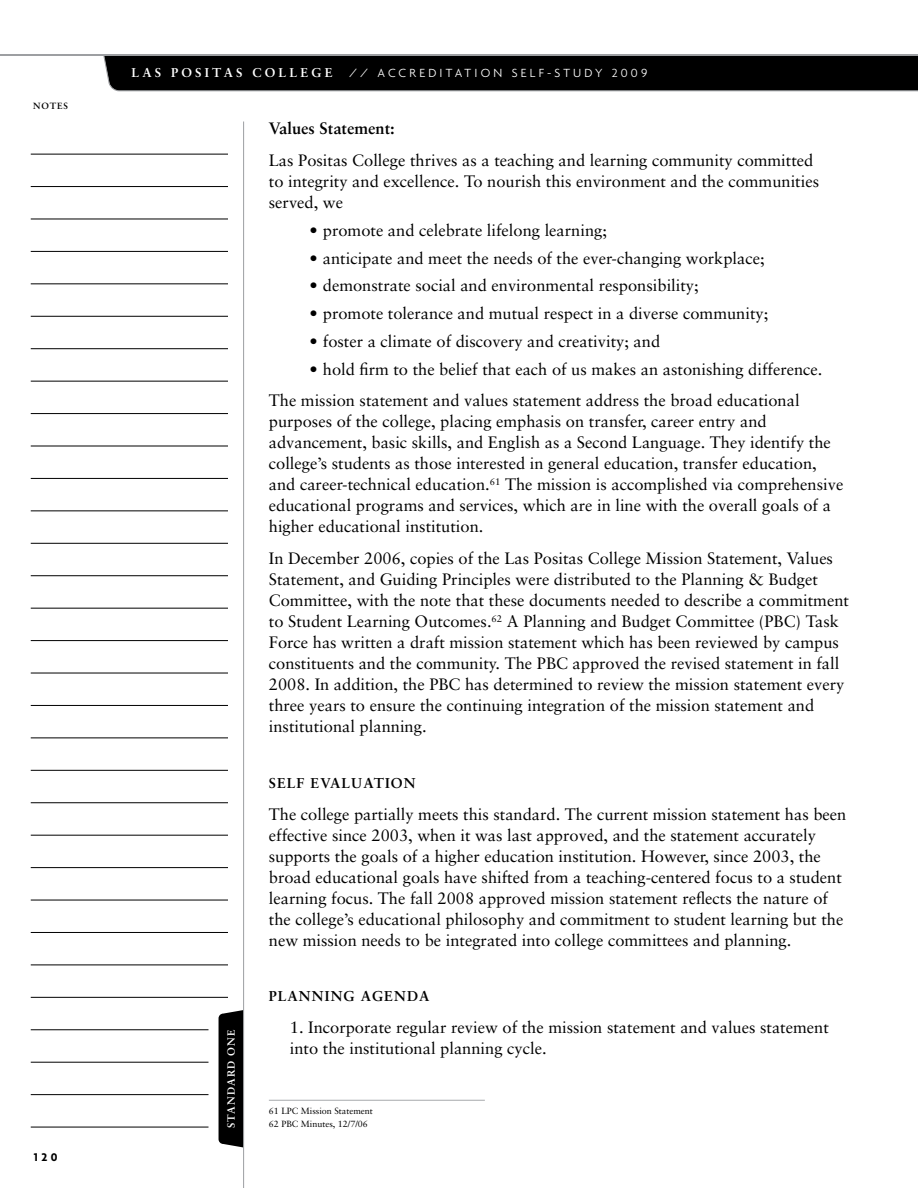
<style>
.page{position:relative;width:918px;height:1188px;background:#fff}
.page>*{position:absolute;margin:0;border:0;box-sizing:border-box;transform-origin:0 0}
.t1{font:16.5px/21px "Sabon";color:#000}
.t2{font:700 16.5px "Sabon";color:#000}
.t3{font:700 14.25px "Sabon";letter-spacing:.075em;color:#000}
.t4{font:300 12.75px "Agenda";letter-spacing:.25em;color:#fff}
.t5{font:700 12.75px "Sabon";letter-spacing:.25em;color:#fff}
.t6{font:700 12px "Agenda";color:#000}
.t7{font:700 10.5px "Sabon";letter-spacing:.1em;color:#fff}
.t8{font:9px "Sabon";color:#000}
.t9{font:700 9px "Sabon";letter-spacing:.1em;color:#000}
</style>
<div class="page">
<hr style="left:0;top:54px;width:918px;height:1px;background:#9d9fa2">
<div style="left:219px;top:1010px;width:24px;height:138px;background:#000"></div>
<hr style="left:243px;top:122px;width:1px;height:1066px;background:#9d9fa2">
<hr style="left:31px;top:640px;width:197px;height:1px;background:#000">
<hr style="left:31px;top:381px;width:197px;height:1px;background:#000">
<hr style="left:31px;top:900px;width:197px;height:1px;background:#000">
<hr style="left:31px;top:251px;width:197px;height:1px;background:#000">
<hr style="left:31px;top:770px;width:197px;height:1px;background:#000">
<hr style="left:31px;top:511px;width:197px;height:1px;background:#000">
<hr style="left:31px;top:186px;width:197px;height:1px;background:#000">
<hr style="left:31px;top:705px;width:197px;height:1px;background:#000">
<hr style="left:31px;top:446px;width:197px;height:1px;background:#000">
<hr style="left:31px;top:965px;width:197px;height:1px;background:#000">
<hr style="left:31px;top:316px;width:197px;height:1px;background:#000">
<hr style="left:31px;top:835px;width:197px;height:1px;background:#000">
<hr style="left:31px;top:575px;width:197px;height:1px;background:#000">
<hr style="left:31px;top:154px;width:197px;height:1px;background:#000">
<hr style="left:31px;top:673px;width:197px;height:1px;background:#000">
<hr style="left:31px;top:413px;width:197px;height:1px;background:#000">
<hr style="left:31px;top:932px;width:197px;height:1px;background:#000">
<hr style="left:31px;top:284px;width:197px;height:1px;background:#000">
<hr style="left:31px;top:802px;width:197px;height:1px;background:#000">
<hr style="left:31px;top:543px;width:197px;height:1px;background:#000">
<hr style="left:31px;top:219px;width:197px;height:1px;background:#000">
<hr style="left:31px;top:738px;width:197px;height:1px;background:#000">
<hr style="left:31px;top:478px;width:197px;height:1px;background:#000">
<hr style="left:31px;top:997px;width:197px;height:1px;background:#000">
<hr style="left:31px;top:348px;width:197px;height:1px;background:#000">
<hr style="left:31px;top:867px;width:197px;height:1px;background:#000">
<hr style="left:31px;top:608px;width:197px;height:1px;background:#000">
<hr style="left:31px;top:1030px;width:177px;height:1px;background:#000">
<hr style="left:31px;top:1094px;width:177px;height:1px;background:#000">
<hr style="left:31px;top:1062px;width:177px;height:1px;background:#000">
<hr style="left:31px;top:1127px;width:177px;height:1px;background:#000">
<div style="left:103px;top:55px;width:815px;height:36px;background:#000"></div>
<hr style="left:269px;top:1100px;width:216px;height:1px;background:#a7a9ac">
<p class="t9" style="left:33px;top:100px;width:37px">NOTES</p>
<p class="t6" style="left:34px;top:1149px;width:25px">120</p>
<p class="t5" style="left:132px;top:65px;width:200px">LAS POS IT AS COLLE GE</p>
<p class="t4" style="left:349px;top:66px;width:300px">// ACCREDITATION SELF-STUDY 2009</p>
<p class="t2" style="left:269px;top:118px;width:127px">VALUES STATEMENT:</p>
<p class="t1" style="left:269px;top:150px;width:552px">Las Positas College thrives as a teaching and learning community committed to integrity and excellence. To nourish this environment and the communities served, we</p>
<p class="t1" style="left:309px;top:219px;width:299px">• promote and celebrate lifelong learning;</p>
<p class="t1" style="left:309px;top:247px;width:457px">• anticipate and meet the needs of the ever-changing workplace;</p>
<p class="t1" style="left:309px;top:275px;width:391px">• demonstrate social and environmental responsibility;</p>
<p class="t1" style="left:309px;top:303px;width:460px">• promote tolerance and mutual respect in a diverse community;</p>
<p class="t1" style="left:309px;top:330px;width:352px">• foster a climate of discovery and creativity; and</p>
<p class="t1" style="left:269px;top:353px;width:555px;line-height:31.8px;text-indent:41px">• hold firm to the belief that each of us makes an astonishing difference.<br>The mission statement and values statement address the broad educational</p>
<p class="t1" style="left:269px;top:411px;width:576px">purposes of the college, placing emphasis on transfer, career entry and advancement, basic skills, and English as a Second Language. They identify the college’s students as those interested in general education, transfer education, and career-technical education.<sup>61</sup> The mission is accomplished via comprehensive educational programs and services, which are in line with the overall goals of a higher educational institution.</p>
<p class="t1" style="left:269px;top:548px;width:582px">In December 2006, copies of the Las Positas College Mission Statement, Values Statement, and Guiding Principles were distributed to the Planning &amp; Budget Committee, with the note that these documents needed to describe a commitment to Student Learning Outcomes.<sup>62</sup> A Planning and Budget Committee (PBC) Task Force has written a draft mission statement which has been reviewed by campus constituents and the community. The PBC approved the revised statement in fall 2008. In addition, the PBC has determined to review the mission statement every three years to ensure the continuing integration of the mission statement and institutional planning.</p>
<p class="t7" style="left:225px;top:1128px;width:99px;rotate:-90deg">STANDARD ONE</p>
<p class="t3" style="left:269px;top:774px;width:136px">SELF EVALUATION</p>
<p class="t1" style="left:269px;top:803px;width:579px">The college partially meets this standard. The current mission statement has been effective since 2003, when it was last approved, and the statement accurately supports the goals of a higher education institution. However, since 2003, the broad educational goals have shifted from a teaching-centered focus to a student learning focus. The fall 2008 approved mission statement reflects the nature of the college’s educational philosophy and commitment to student learning but the new mission needs to be integrated into college committees and planning.</p>
<p class="t3" style="left:269px;top:987px;width:162px">PLANNING AGENDA</p>
<p class="t1" style="left:290px;top:1017px;width:540px">1. Incorporate regular review of the mission statement and values statement into the institutional planning cycle.</p>
<p class="t8" style="left:269px;top:1105px;width:106px">61 LPC Mission Statement</p>
<p class="t8" style="left:269px;top:1119px;width:101px">62 PBC Minutes, 12/7/06</p>
</div>
